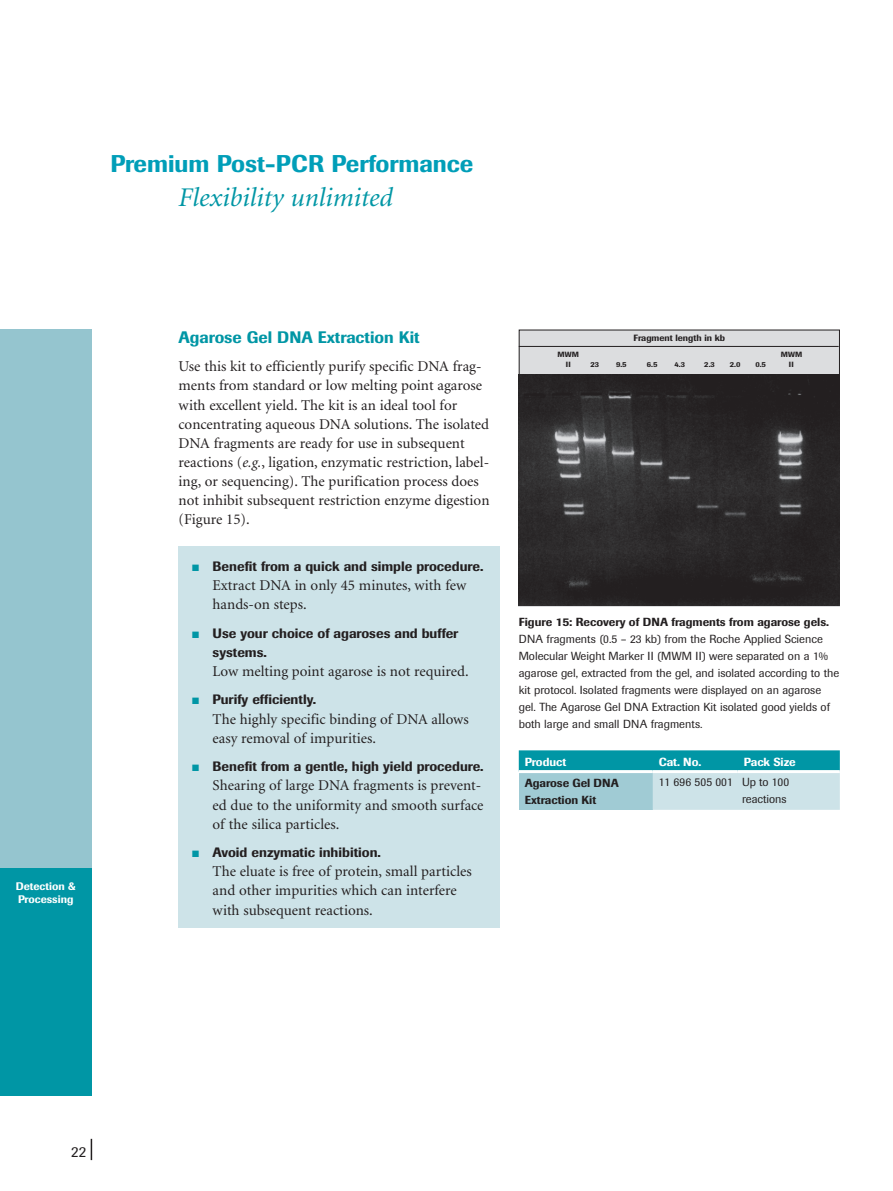
<style>
.page{position:relative;width:893px;height:1191px;background:#fff}
.page>*{position:absolute;margin:0;border:0;box-sizing:border-box;transform-origin:0 0}
.t1{font:italic 27px "Minion";color:#0096a5}
.t2{font:500 24px "Imago";color:#009eb8}
.t3{font:500 16.5px "Imago";color:#0096a5}
.t4{font:15px/19.2px "Minion";color:#231f20}
.t5{font:15px "Imago";color:#231f20}
.t6{font:500 13.5px/19.2px "Imago";color:#231f20}
.t7{font:11.7px/17px "Imago";color:#231f20}
.t8{font:500 11.7px/17px "Imago";color:#231f20}
.t9{font:500 11.7px "Imago";color:#fff}
.t10{font:500 10.8px/13.2px "Imago";color:#fff}
.t11{font:500 9px "Imago";color:#231f20}
.t12{font:500 7.5px/10.5px "Imago";letter-spacing:.02em;color:#231f20;text-align:center}
.s1{font-style:italic}
</style>
<div class="page">
<svg style="left:91px;top:1138px;width:1px;height:22px"></svg>
<div style="left:519px;top:330px;width:320px;height:175px;background:#dcdddf"></div>
<img style="left:519px;top:374px;width:321px;height:232px">
<hr style="left:519px;top:346px;width:320px;height:1px;background:#231f20">
<div style="left:179px;top:546px;width:321px;height:382px;background:#cde3e8"></div>
<svg style="left:519px;top:750px;width:321px;height:60px;background:#7ac2cb"></svg>
<hr style="left:519px;top:770px;width:134px;height:3px;background:#fff">
<hr style="left:653px;top:770px;width:85px;height:3px;background:#fff">
<hr style="left:738px;top:770px;width:102px;height:3px;background:#fff">
<div style="left:0;top:330px;width:91px;height:765px;background:#95c5cf"></div>
<div style="left:0;top:868px;width:91px;height:227px;background:#0096a5"></div>
<h2 class="t2" style="left:111px;top:149px;width:364px">Premium Post-PCR Performance</h2>
<h1 class="t1" style="left:179px;top:184px;width:216px">Flexibility unlimited</h1>
<p class="t10" style="left:16px;top:879px;width:61px">Detection &amp;<br>Processing</p>
<p class="t3" style="left:179px;top:327px;width:243px">Agarose Gel DNA Extraction Kit</p>
<p class="t4" style="left:179px;top:357px;width:312px">Use this kit to efficiently purify specific DNA frag&shy;ments from standard or low melting point agarose with excellent yield. The kit is an ideal tool for concentrating aqueous DNA solutions. The isolated DNA fragments are ready for use in subsequent reactions (<span class="s1">e.g.</span>, ligation, enzymatic restriction, label&shy;ing, or sequencing). The purification process does not inhibit subsequent restriction enzyme digestion (Figure 15).</p>
<p class="t6" style="left:213px;top:556px;width:272px">Benefit from a quick and simple procedure.</p>
<p class="t4" style="left:213px;top:576px;width:255px">Extract DNA in only 45 minutes, with few hands-on steps.</p>
<p class="t6" style="left:213px;top:623px;width:247px">Use your choice of agaroses and buffer systems.</p>
<p class="t4" style="left:213px;top:662px;width:258px">Low melting point agarose is not required.</p>
<p class="t6" style="left:213px;top:690px;width:105px">Purify efficiently.</p>
<p class="t4" style="left:213px;top:710px;width:258px">The highly specific binding of DNA allows easy removal of impurities.</p>
<p class="t6" style="left:213px;top:757px;width:273px">Benefit from a gentle, high yield procedure.</p>
<p class="t4" style="left:213px;top:776px;width:272px">Shearing of large DNA fragments is prevent&shy;ed due to the uniformity and smooth surface of the silica particles.</p>
<p class="t6" style="left:213px;top:843px;width:170px">Avoid enzymatic inhibition.</p>
<p class="t4" style="left:213px;top:862px;width:261px">The eluate is free of protein, small particles and other impurities which can interfere with subsequent reactions.</p>
<p class="t11" style="left:634px;top:332px;width:93px">Fragment length in kb</p>
<p class="t12" style="left:557px;top:349px;width:23px">MWM<br>II</p>
<p class="t12" style="left:590px;top:359px;width:10px">23</p>
<p class="t12" style="left:616px;top:359px;width:12px">9.5</p>
<p class="t12" style="left:647px;top:359px;width:12px">6.5</p>
<p class="t12" style="left:674px;top:359px;width:12px">4.3</p>
<p class="t12" style="left:704px;top:359px;width:12px">2.3</p>
<p class="t12" style="left:730px;top:359px;width:12px">2.0</p>
<p class="t12" style="left:755px;top:359px;width:12px">0.5</p>
<p class="t12" style="left:781px;top:349px;width:23px">MWM<br>II</p>
<p class="t8" style="left:519px;top:614px;width:312px">Figure 15: Recovery of DNA fragments from agarose gels.</p>
<p class="t7" style="left:519px;top:631px;width:322px">DNA fragments (0.5 – 23 kb) from the Roche Applied Science Molecular Weight Marker II (MWM II) were separated on a 1% agarose gel, extracted from the gel, and isolated according to the kit protocol. Isolated fragments were displayed on an agarose gel. The Agarose Gel DNA Extraction Kit isolated good yields of both large and small DNA fragments.</p>
<p class="t9" style="left:525px;top:754px;width:43px">Product</p>
<p class="t9" style="left:659px;top:754px;width:44px">Cat. No.</p>
<p class="t9" style="left:744px;top:754px;width:54px">Pack Size</p>
<p class="t8" style="left:525px;top:774px;width:95px">Agarose Gel DNA<br>Extraction Kit</p>
<p class="t7" style="left:659px;top:774px;width:132px;text-align:right">11 696 505 001 Up to 100 reactions</p>
<p class="t5" style="left:71px;top:1143px;width:17px">22</p>
</div>
